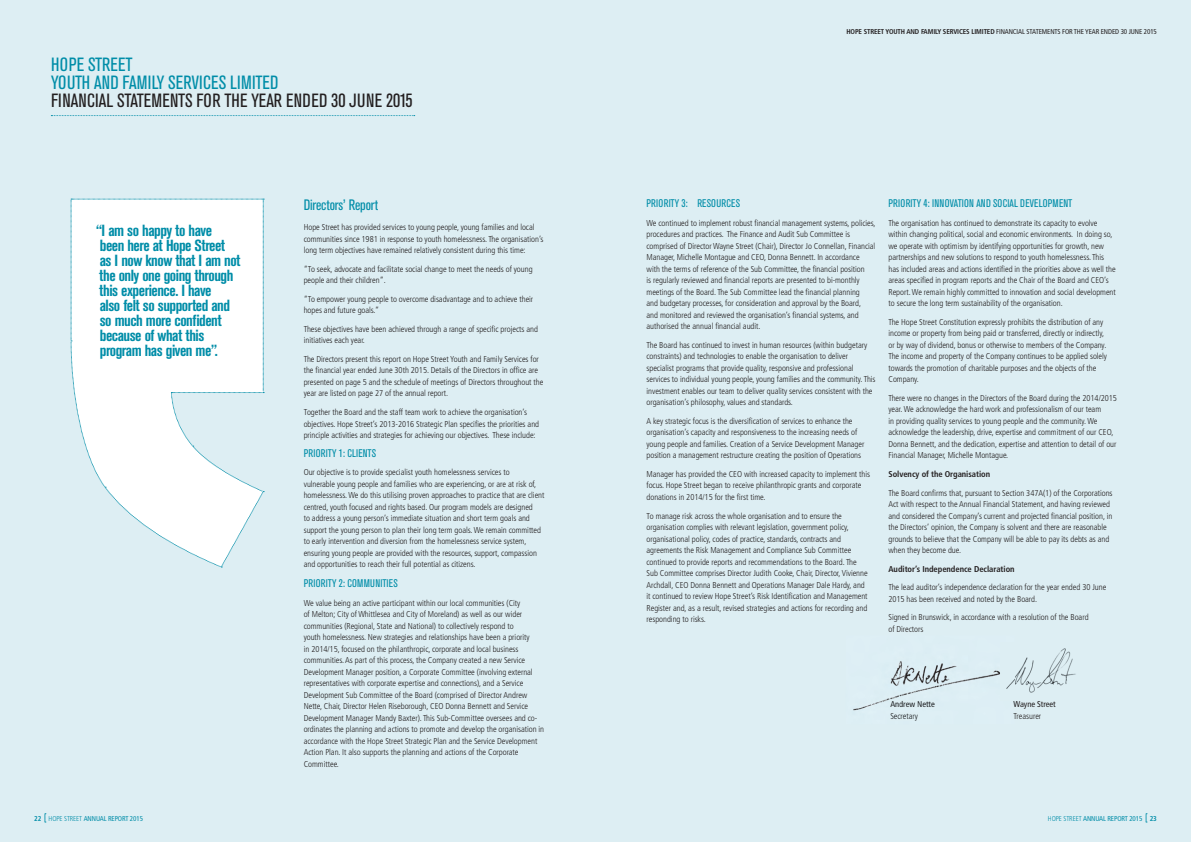
<style>
.page{position:relative;width:1191px;height:842px;background:#fff}
.page>*{position:absolute;margin:0;border:0;box-sizing:border-box;transform-origin:0 0}
.t1{font:condensed 19px "Akzidenz Grotesk BE";letter-spacing:.005em;color:#231f20}
.t2{font:condensed 19px/18px "Akzidenz Grotesk BE";letter-spacing:.005em;color:#008da8}
.t3{font:700 condensed 16px/15px "Akzidenz Grotesk BE";letter-spacing:-.03em;color:#008da8}
.t4{font:condensed 15px "Akzidenz Grotesk BE";letter-spacing:-.01em;color:#008da8}
.t5{font:condensed 11px "Akzidenz Grotesk BE";letter-spacing:.01em;color:#008da8}
.t6{font:300 condensed 8.5px/11.5px "Frutiger LT Std";letter-spacing:-.005em;color:#231f20}
.t7{font:700 condensed 8.5px "Frutiger";letter-spacing:-.005em;color:#231f20}
.t8{font:condensed 8.5px "Frutiger";letter-spacing:-.005em;color:#231f20}
.t9{font:condensed 8.5px "Frutiger";letter-spacing:-.005em;color:#1a1c1f}
.t10{font:300 condensed 8.5px "Frutiger LT Std";letter-spacing:-.005em;color:#1a1c1f}
.t11{font:condensed 7px "Frutiger";letter-spacing:-.015em;color:#231f20}
.t12{font:condensed 7px "Frutiger";letter-spacing:-.015em;color:#008da8}
.s1{font-weight:700}
.s2{color:#1a1c1f}
.s3{font-family:"Frutiger LT Std";font-weight:300}
</style>
<div class="page">
<div style="left:595px;top:0;width:596px;height:842px;background:#ddeef3"></div>
<svg style="left:1145px;top:813px;width:2px;height:10px"></svg>
<div style="left:0;top:0;width:595px;height:842px;background:#ddeef3"></div>
<svg style="left:51px;top:115px;width:364px;height:1px"></svg>
<svg style="left:71px;top:199px;width:193px;height:369px"></svg>
<img style="left:1014px;top:648px;width:62px;height:45px">
<img style="left:853px;top:661px;width:161px;height:50px">
<img style="left:890px;top:701px;width:44px;height:6px">
<h1 class="t2" style="left:51px;top:56px;width:229px">HOPE STREET<br>YOUTH AND FAMILY SERVICES LIMITED</h1>
<h1 class="t1" style="left:51px;top:93px;width:363px">FINANCIAL STATEMENTS FOR THE YEAR ENDED 30 JUNE 2015</h1>
<h2 class="t3" style="left:96px;top:224px;width:146px">“I am so happy to have been here at Hope Street<br>as I now know that I am not the only one going through this experience. I have<br>also felt so supported and so much more confident because of what this program has given me”.</h2>
<h3 class="t4" style="left:304px;top:199px;width:76px">Directors’ Report</h3>
<p class="t6" style="left:304px;top:222px;width:241px">Hope Street has provided services to young people, young families and local communities since 1981 in response to youth homelessness. The organisation’s long term objectives have remained relatively consistent during this time:</p>
<p class="t6" style="left:304px;top:264px;width:230px">“To seek, advocate and facilitate social change to meet the needs of young people and their children”.</p>
<p class="t6" style="left:304px;top:294px;width:231px">“To empower young people to overcome disadvantage and to achieve their hopes and future goals.”</p>
<p class="t6" style="left:304px;top:324px;width:236px">These objectives have been achieved through a range of specific projects and initiatives each year.</p>
<p class="t6" style="left:304px;top:354px;width:241px">The Directors present this report on Hope Street Youth and Family Services for the financial year ended June 30th 2015. Details of the Directors in office are presented on page 5 and the schedule of meetings of Directors throughout the year are listed on page 27 of the annual report.</p>
<p class="t6" style="left:304px;top:407px;width:237px">Together the Board and the staff team work to achieve the organisation’s objectives. Hope Street’s 2013-2016 Strategic Plan specifies the priorities and principle activities and strategies for achieving our objectives. These include:</p>
<p class="t5" style="left:304px;top:449px;width:74px">PRIORITY 1: CLIENTS</p>
<p class="t6" style="left:304px;top:467px;width:242px">Our objective is to provide specialist youth homelessness services to<br>vulnerable young people and families who are experiencing, or are at risk of, homelessness. We do this utilising proven approaches to practice that are client centred, youth focused and rights based. Our program models are designed<br>to address a young person’s immediate situation and short term goals and support the young person to plan their long term goals. We remain committed to early intervention and diversion from the homelessness service system, ensuring young people are provided with the resources, support, compassion and opportunities to reach their full potential as citizens.</p>
<p class="t5" style="left:304px;top:579px;width:96px">PRIORITY 2: COMMUNITIES</p>
<p class="t6" style="left:304px;top:598px;width:242px">We value being an active participant within our local communities (City<br>of Melton; City of Whittlesea and City of Moreland) as well as our wider communities (Regional, State and National) to collectively respond to<br>youth homelessness. New strategies and relationships have been a priority<br>in 2014/15, focused on the philanthropic, corporate and local business communities. As part of this process, the Company created a new Service Development Manager position, a Corporate Committee (involving external representatives with corporate expertise and connections), and a Service Development Sub Committee of the Board (comprised of Director Andrew Nette, Chair, Director Helen Riseborough, CEO Donna Bennett and Service Development Manager Mandy Baxter). This Sub-Committee oversees and co&shy;ordinates the planning and actions to promote and develop the organisation in accordance with the Hope Street Strategic Plan and the Service Development Action Plan. It also supports the planning and actions of the Corporate Committee.</p>
<p class="t11" style="left:846px;top:28px;width:312px"><span class="s1">HOPE STREET YOUTH AND FAMILY SERVICES LIMITED</span> FINANCIAL STATEMENTS FOR THE YEAR ENDED 30 JUNE 2015</p>
<p class="t5" style="left:646px;top:199px;width:95px">PRIORITY 3: RESOURCES</p>
<p class="t6" style="left:646px;top:218px;width:230px">We continued to implement robust financial management systems, policies, procedures and practices. The Finance and Audit Sub Committee is comprised of Director Wayne Street (Chair), Director Jo Connellan, Financial Manager, Michelle Montague and CEO, Donna Bennett. In accordance<br>with the terms of reference of the Sub Committee, the financial position<br>is regularly reviewed and financial reports are presented to bi-monthly meetings of the Board. The Sub Committee lead the financial planning<br>and budgetary processes, for consideration and approval by the Board,<br>and monitored and reviewed the organisation’s financial systems, and authorised the annual financial audit.</p>
<p class="t6" style="left:646px;top:340px;width:230px">The Board has continued to invest in human resources (within budgetary constraints) and technologies to enable the organisation to deliver specialist programs that provide quality, responsive and professional services to individual young people, young families and the community. This investment enables our team to deliver quality services consistent with the organisation’s philosophy, values and standards.</p>
<p class="t6" style="left:646px;top:416px;width:219px">A key strategic focus is the diversification of services to enhance the organisation’s capacity and responsiveness to the increasing needs of young people and families. Creation of a Service Development Manager position a management restructure creating the position of Operations</p>
<p class="t6" style="left:646px;top:469px;width:225px">Manager has provided the CEO with increased capacity to implement this focus. Hope Street began to receive philanthropic grants and corporate donations in 2014/15 for the first time.</p>
<p class="t6" style="left:646px;top:510px;width:223px">To manage risk across the whole organisation and to ensure the organisation complies with relevant legislation, government policy, organisational policy, codes of practice, standards, contracts and agreements the Risk Management and Compliance Sub Committee continued to provide reports and recommendations to the Board. The Sub Committee comprises Director Judith Cooke, Chair, Director, Vivienne Archdall, CEO Donna Bennett and Operations Manager Dale Hardy, and it continued to review Hope Street’s Risk Identification and Management Register and, as a result, revised strategies and actions for recording and responding to risks.</p>
<p class="t5" style="left:888px;top:199px;width:185px">PRIORITY 4: INNOVATION AND SOCIAL DEVELOPMENT</p>
<p class="t6" style="left:888px;top:218px;width:229px">The organisation has continued to demonstrate its capacity to evolve within changing political, social and economic environments. In doing so, we operate with optimism by identifying opportunities for growth, new partnerships and new solutions to respond to youth homelessness. This has included areas and actions identified in the priorities above as well the areas specified in program reports and the Chair of the Board and CEO’s Report. We remain highly committed to innovation and social development to secure the long term sustainability of the organisation.</p>
<p class="t6" style="left:888px;top:317px;width:220px">The Hope Street Constitution expressly prohibits the distribution of any income or property from being paid or transferred, directly or indirectly, or by way of dividend, bonus or otherwise to members of the Company.<br>The income and property of the Company continues to be applied solely towards the promotion of charitable purposes and the objects of the Company.</p>
<p class="t6" style="left:888px;top:393px;width:230px">There were no changes in the Directors of the Board during the 2014/2015 year. We acknowledge the hard work and professionalism of our team<br>in providing quality services to young people and the community. We acknowledge the leadership, drive, expertise and commitment of our CEO, Donna Bennett, and the dedication, expertise and attention to detail of our Financial Manager, Michelle Montague.</p>
<p class="t7" style="left:888px;top:471px;width:103px">Solvency of the Organisation</p>
<p class="t6" style="left:888px;top:487px;width:226px">The Board confirms that, pursuant to Section 347A(1) of the Corporations Act with respect to the Annual Financial Statement, and having reviewed and considered the Company’s current and projected financial position, in the Directors’ opinion, the Company is solvent and there are reasonable grounds to believe that the Company will be able to pay its debts as and when they become due.</p>
<p class="t7" style="left:888px;top:565px;width:128px">Auditor’s Independence Declaration</p>
<p class="t6" style="left:888px;top:582px;width:219px">The lead auditor’s independence declaration for the year ended 30 June<br>2015 has been received and noted by the Board.</p>
<p class="t6" style="left:888px;top:612px;width:202px">Signed in Brunswick, in accordance with a resolution of the Board of Directors</p>
<p class="t9" style="left:890px;top:701px;width:46px">Andrew Nette</p>
<p class="t10" style="left:890px;top:712px;width:29px">Secretary</p>
<p class="t8" style="left:1013px;top:701px;width:44px"><span class="s2">W</span>ayne Street</p>
<p class="t6" style="left:1013px;top:711px;width:29px"><span class="s2">T</span>reasurer</p>
<p class="t12" style="left:34px;top:815px;width:111px"><span class="s1">22</span> <span class="s3">HOPE STREET</span> ANNUAL REPORT 2015</p>
<p class="t12" style="left:1048px;top:815px;width:110px"><span class="s3">HOPE STREET</span> ANNUAL REPORT 2015 <span class="s1">23</span></p>
</div>
